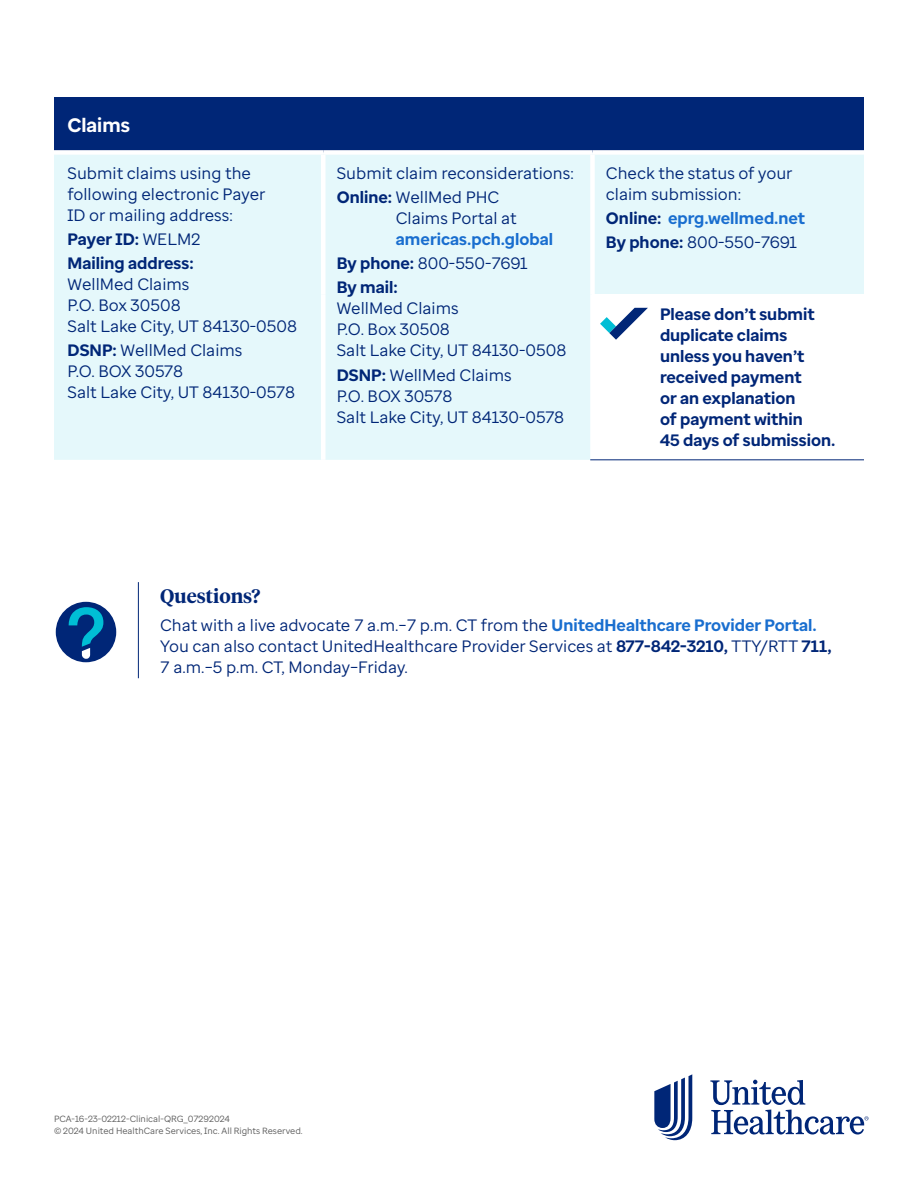
<style>
.page{position:relative;width:918px;height:1188px;background:#fff}
.page>*{position:absolute;margin:0;border:0;box-sizing:border-box;transform-origin:0 0}
.t1{font:600 19.5px "UHC Serif Headline";color:#002677}
.t2{font:700 19.5px "Enterprise Sans";color:#fff}
.t3{font:16.5px/21px "Enterprise Sans";color:#002677}
.t4{font:700 16.5px/21px "Enterprise Sans";color:#002677}
.t5{font:700 16.5px/24.3px "Enterprise Sans";color:#196ecf}
.t6{font:9px/12px "Enterprise Sans";color:#5a5a5a}
.s1{font-weight:400}
.s2{font-weight:700}
.s3{color:#002677}
.s4{font-weight:400;color:#002677}
.s5{font-weight:700;color:#196ecf}
</style>
<div class="page">
<svg style="left:654px;top:1074px;width:38px;height:66px"></svg>
<svg style="left:710px;top:1080px;width:158px;height:55px"></svg>
<div style="left:54px;top:97px;width:810px;height:55px;background:#002677"></div>
<div style="left:54px;top:155px;width:810px;height:305px;background:#e5f8fb"></div>
<div style="left:592px;top:294px;width:272px;height:166px;background:#fff"></div>
<div style="left:321px;top:155px;width:5px;height:139px;background:#fff"></div>
<div style="left:321px;top:294px;width:5px;height:166px;background:#fff"></div>
<div style="left:54px;top:150px;width:269px;height:5px;background:#fff"></div>
<div style="left:323px;top:150px;width:269px;height:5px;background:#fff"></div>
<div style="left:592px;top:150px;width:272px;height:5px;background:#fff"></div>
<div style="left:590px;top:155px;width:5px;height:139px;background:#fff"></div>
<div style="left:590px;top:294px;width:5px;height:166px;background:#fff"></div>
<hr style="left:590px;top:460px;width:274px;height:1px;background:#002677">
<svg style="left:600px;top:308px;width:48px;height:32px"></svg>
<div style="left:56px;top:602px;width:60px;height:60px;background:#002677;border-radius:50%"></div>
<svg style="left:69px;top:607px;width:34px;height:52px"></svg>
<hr style="left:138px;top:582px;width:1px;height:96px;background:#002677">
<p class="t2" style="left:68px;top:113px;width:64px">Claims</p>
<p class="t3" style="left:68px;top:162px;width:199px">Submit claims using the following electronic Payer<br>ID or mailing address:</p>
<p class="t4" style="left:68px;top:227px;width:134px;line-height:24.3px">Payer ID: <span class="s1">WELM2<br></span>Mailing address:</p>
<p class="t3" style="left:68px;top:274px;width:231px">WellMed Claims<br>P.O. Box 30508<br>Salt Lake City, UT 84130-0508</p>
<p class="t3" style="left:68px;top:340px;width:229px"><span class="s2">DSNP:</span> WellMed Claims<br>P.O. BOX 30578<br>Salt Lake City, UT 84130-0578</p>
<p class="t3" style="left:337px;top:160px;width:239px;line-height:24.3px">Submit claim reconsiderations:<br><span class="s2">Online:</span> WellMed PHC</p>
<p class="t3" style="left:396px;top:207px;width:122px">Claims Portal at</p>
<p class="t5" style="left:337px;top:227px;width:218px;text-indent:59px">americas.pch.global<br><span class="s3">By phone:</span> <span class="s4">800-550-7691<br></span><span class="s3">By mail:</span></p>
<p class="t3" style="left:337px;top:298px;width:231px">WellMed Claims<br>P.O. Box 30508<br>Salt Lake City, UT 84130-0508</p>
<p class="t3" style="left:337px;top:364px;width:229px"><span class="s2">DSNP:</span> WellMed Claims<br>P.O. BOX 30578<br>Salt Lake City, UT 84130-0578</p>
<p class="t3" style="left:606px;top:162px;width:188px">Check the status of your claim submission:</p>
<p class="t5" style="left:606px;top:206px;width:201px"><span class="s3">Online:</span> eprg.wellmed.net<br><span class="s3">By phone:</span> <span class="s4">800-550-7691</span></p>
<p class="t4" style="left:660px;top:304px;width:177px">Please don’t submit duplicate claims unless you haven’t received payment<br>or an explanation<br>of payment within<br>45 days of submission.</p>
<p class="t1" style="left:160px;top:582px;width:102px">Questions?</p>
<p class="t3" style="left:160px;top:614px;width:673px">Chat with a live advocate 7 a.m.–7 p.m. CT from the <span class="s5">UnitedHealthcare Provider Portal.<br></span>You can also contact UnitedHealthcare Provider Services at <span class="s2">877-842-3210,</span> TTY/RTT <span class="s2">711,<br></span>7 a.m.–5 p.m. CT, Monday–Friday.</p>
<p class="t6" style="left:54px;top:1113px;width:250px">PCA-16-23-02212-Clinical-QRG_07292024<br>© 2024 United HealthCare Services, Inc. All Rights Reserved.</p>
</div>
